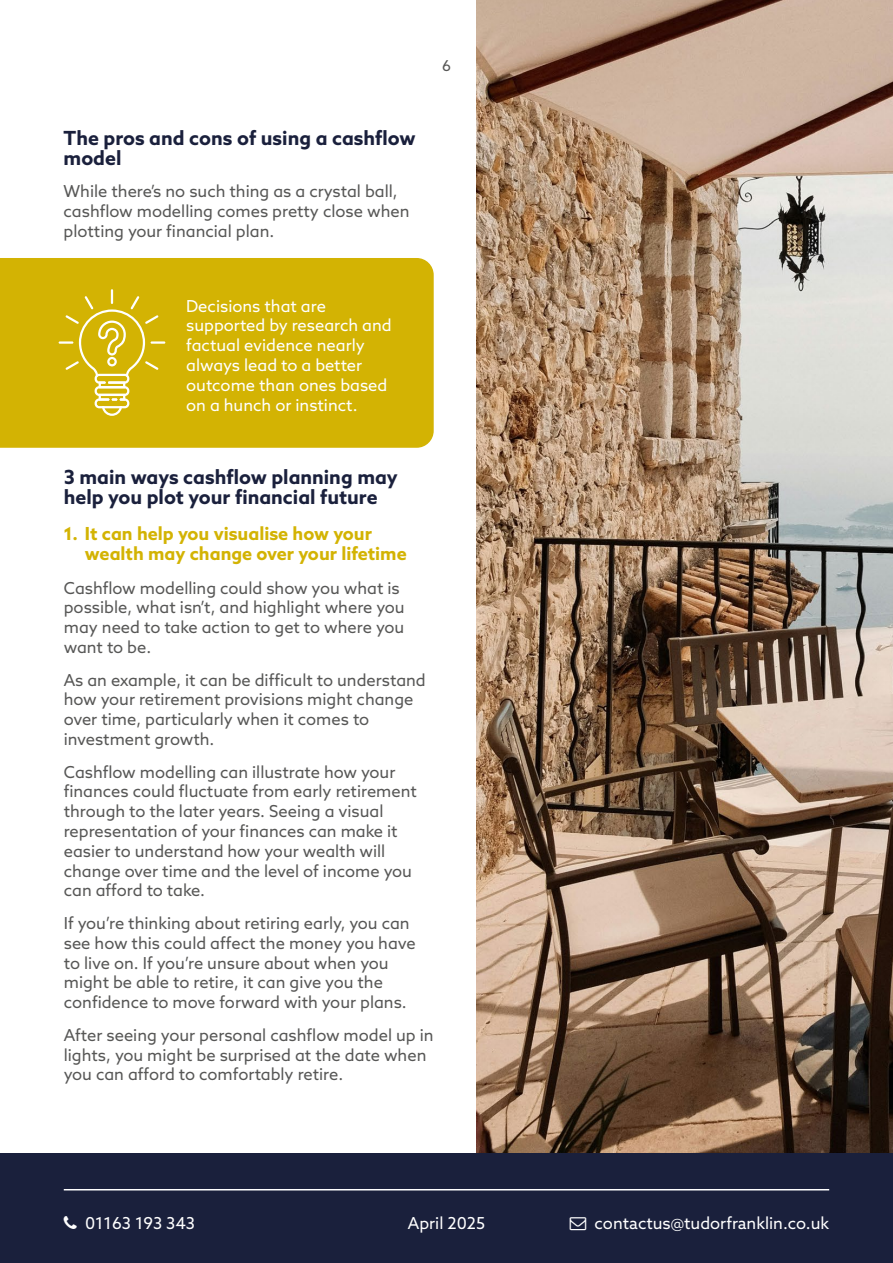
<style>
.page{position:relative;width:893px;height:1263px;background:#fff}
.page>*{position:absolute;margin:0;border:0;box-sizing:border-box;transform-origin:0 0}
.t1{font:700 19.5px/19.8px "Azo Sans";color:#1a203c}
.t2{font:700 18px/19.8px "Azo Sans";color:#d3b303}
.t3{font:16.5px/19.8px "Azo Sans";color:#575756}
.t4{font:16.5px/19.8px "Azo Sans";color:#fff}
.t5{font:15px "Azo Sans";color:#575756}
</style>
<div class="page">
<img style="left:476px;top:0;width:417px;height:1153px">
<div style="left:0;top:1153px;width:893px;height:110px;background:#1a203c"></div>
<hr style="left:64px;top:1189px;width:765px;height:1px;background:#fff">
<div style="left:0;top:258px;width:434px;height:190px;background:#d3b303"></div>
<hr style="left:59px;top:341px;width:14px;height:3px;background:#fff">
<hr style="left:151px;top:341px;width:14px;height:3px;background:#fff">
<svg style="left:65px;top:289px;width:94px;height:127px;background:#d8bc23"></svg>
<p class="t1" style="left:64px;top:128px;width:354px">The pros and cons of using a cashflow model</p>
<p class="t3" style="left:64px;top:181px;width:347px">While there’s no such thing as a crystal ball, cashflow modelling comes pretty close when plotting your financial plan.</p>
<p class="t5" style="left:442px;top:56px;width:10px">6</p>
<p class="t4" style="left:186px;top:295px;width:207px">Decisions that are supported by research and factual evidence nearly always lead to a better outcome than ones based on a hunch or instinct.</p>
<p class="t1" style="left:64px;top:467px;width:336px">3 main ways cashflow planning may help you plot your financial future</p>
<p class="t2" style="left:85px;top:523px;width:323px;text-indent:-21px">1. It can help you visualise how your wealth may change over your lifetime</p>
<p class="t3" style="left:64px;top:578px;width:342px">Cashflow modelling could show you what is possible, what isn’t, and highlight where you may need to take action to get to where you want to be.</p>
<p class="t3" style="left:64px;top:670px;width:363px">As an example, it can be difficult to understand how your retirement provisions might change over time, particularly when it comes to investment growth.</p>
<p class="t3" style="left:64px;top:762px;width:355px">Cashflow modelling can illustrate how your finances could fluctuate from early retirement through to the later years. Seeing a visual representation of your finances can make it easier to understand how your wealth will change over time and the level of income you can afford to take.</p>
<p class="t3" style="left:64px;top:913px;width:353px">If you’re thinking about retiring early, you can see how this could affect the money you have to live on. If you’re unsure about when you might be able to retire, it can give you the confidence to move forward with your plans.</p>
<p class="t3" style="left:64px;top:1025px;width:371px">After seeing your personal cashflow model up in lights, you might be surprised at the date when you can afford to comfortably retire.</p>
<p class="t4" style="left:85px;top:1213px;width:112px">01163 193 343</p>
<p class="t4" style="left:595px;top:1213px;width:236px">contactus@tudorfranklin.co.uk</p>
<p class="t4" style="left:408px;top:1213px;width:79px">April 2025</p>
</div>
